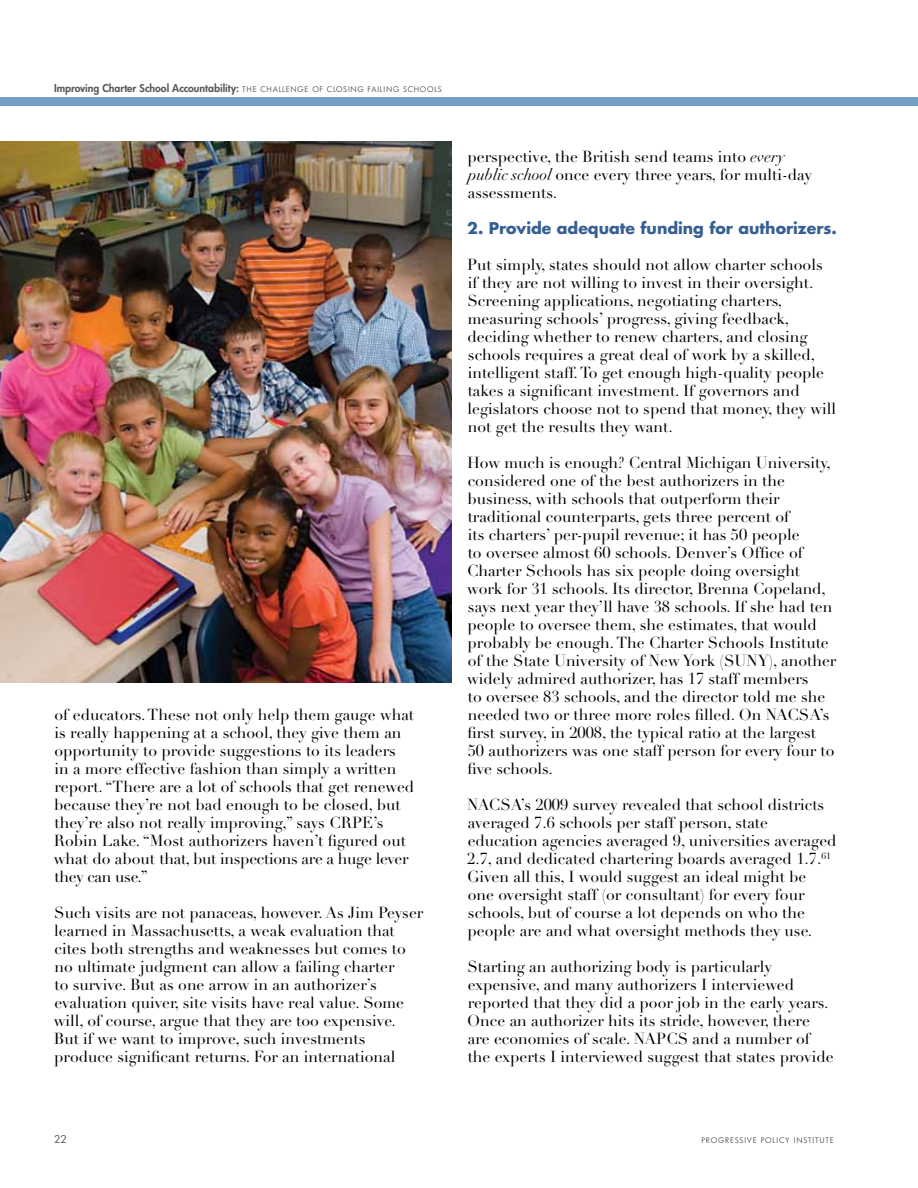
<style>
.page{position:relative;width:918px;height:1188px;background:#fff}
.page>*{position:absolute;margin:0;border:0;box-sizing:border-box;transform-origin:0 0}
.t1{font:15.75px/18px "Didot LH";color:#000}
.t2{font:700 15.75px "Futura";color:#365f92}
.t3{font:10.5px "Futura Hv";color:#58595b}
.t4{font:10.5px "Futura";color:#58595b}
.t5{font:7.5px "Futura Bk";letter-spacing:.11em;color:#58595b}
.s1{font-family:"Futura Bk";font-size:7.5px}
.s2{font-style:italic}
</style>
<div class="page">
<div style="left:0;top:97px;width:918px;height:8px;background:#749fc5"></div>
<img style="left:0;top:141px;width:451px;height:542px">
<p class="t3" style="left:54px;top:81px;width:390px">Improving Charter School Accountability: <span class="s1">THE C HALLENGE OF C LOSING FAILING S CHOOLS</span></p>
<p class="t1" style="left:54px;top:706px;width:362px">of educators. These not only help them gauge what is really happening at a school, they give them an opportunity to provide suggestions to its leaders<br>in a more effective fashion than simply a written report. “There are a lot of schools that get renewed because they’re not bad enough to be closed, but they’re also not really improving,” says CRPE’s Robin Lake. “Most authorizers haven’t figured out what do about that, but inspections are a huge lever they can use.”</p>
<p class="t1" style="left:54px;top:904px;width:371px">Such visits are not panaceas, however. As Jim Peyser learned in Massachusetts, a weak evaluation that cites both strengths and weaknesses but comes to no ultimate judgment can allow a failing charter<br>to survive. But as one arrow in an authorizer’s evaluation quiver, site visits have real value. Some will, of course, argue that they are too expensive.<br>But if we want to improve, such investments produce significant returns. For an international</p>
<p class="t1" style="left:468px;top:148px;width:346px">perspective, the British send teams into <span class="s2">every public school</span> once every three years, for multi-day assessments.</p>
<p class="t2" style="left:467px;top:218px;width:371px">2. Provide adequate funding for authorizers.</p>
<p class="t1" style="left:467px;top:256px;width:371px">Put simply, states should not allow charter schools if they are not willing to invest in their oversight.<br>Screening applications, negotiating charters, measuring schools’ progress, giving feedback, deciding whether to renew charters, and closing schools requires a great deal of work by a skilled, intelligent staff. To get enough high-quality people takes a significant investment. If governors and legislators choose not to spend that money, they will not get the results they want.</p>
<p class="t1" style="left:467px;top:454px;width:371px">How much is enough? Central Michigan University, considered one of the best authorizers in the business, with schools that outperform their traditional counterparts, gets three percent of<br>its charters’ per-pupil revenue; it has 50 people<br>to oversee almost 60 schools. Denver’s Office of Charter Schools has six people doing oversight work for 31 schools. Its director, Brenna Copeland, says next year they’ll have 38 schools. If she had ten people to oversee them, she estimates, that would probably be enough. The Charter Schools Institute of the State University of New York (SUNY), another widely admired authorizer, has 17 staff members<br>to oversee 83 schools, and the director told me she needed two or three more roles filled. On NACSA’s first survey, in 2008, the typical ratio at the largest<br>50 authorizers was one staff person for every four to five schools.</p>
<p class="t1" style="left:467px;top:796px;width:371px">NACSA’s 2009 survey revealed that school districts averaged 7.6 schools per staff person, state education agencies averaged 9, universities averaged 2.7, and dedicated chartering boards averaged 1.7.<sup>61<br></sup>Given all this, I would suggest an ideal might be one oversight staff (or consultant) for every four schools, but of course a lot depends on who the people are and what oversight methods they use.</p>
<p class="t1" style="left:467px;top:958px;width:368px">Starting an authorizing body is particularly expensive, and many authorizers I interviewed reported that they did a poor job in the early years.<br>Once an authorizer hits its stride, however, there are economies of scale. NAPCS and a number of the experts I interviewed suggest that states provide</p>
<p class="t4" style="left:54px;top:1133px;width:14px">22</p>
<p class="t5" style="left:701px;top:1136px;width:134px">PROGRESSIVE POLICY I NSTITUTE</p>
</div>
